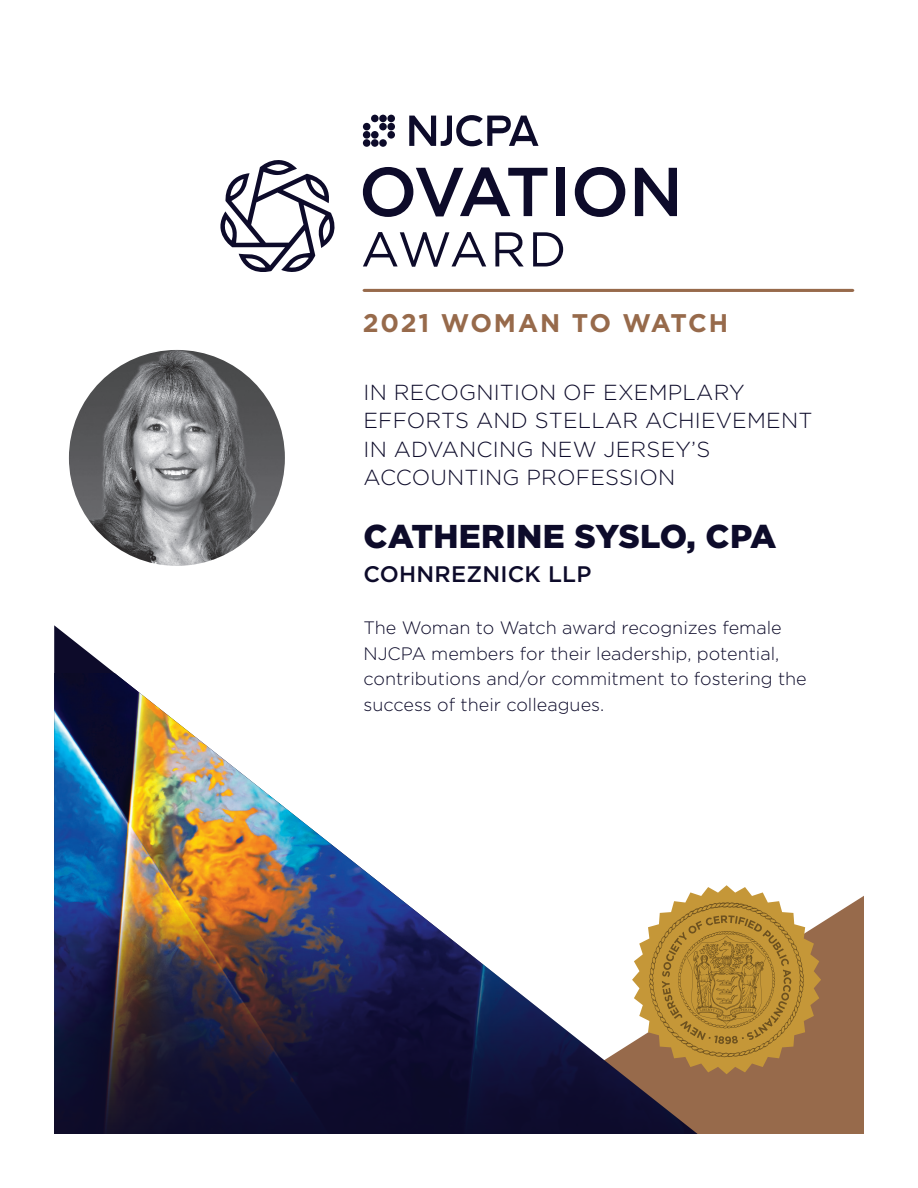
<style>
.page{position:relative;width:918px;height:1188px;background:#fff}
.page>*{position:absolute;margin:0;border:0;box-sizing:border-box;transform-origin:0 0}
.t1{font:900 33px "Gotham";letter-spacing:.01em;color:#0d0b2a}
.t2{font:700 25.5px "Gotham";letter-spacing:.07em;color:#976a4b}
.AWARD_RECIPIENT{font:500 22.5px "Gotham";letter-spacing:.01em;color:#0d0b2a}
.t3{font:300 21.75px/28.5px "Gotham";letter-spacing:.01em;color:#0d0b2a}
.QUOTES{font:300 18px/25.5px "Gotham";color:#0d0b2a}
</style>
<div class="page">
<div style="left:698px;top:896px;width:166px;height:238px;background:#976a4b"></div>
<svg style="left:54px;top:625px;width:644px;height:509px"></svg>
<img style="left:54px;top:673px;width:629px;height:461px">
<img style="left:69px;top:350px;width:216px;height:216px;border-radius:108px">
<div style="left:387px;top:115px;width:8px;height:7px;background:#0d0b2a;border-radius:50%"></div>
<div style="left:379px;top:115px;width:8px;height:7px;background:#0d0b2a;border-radius:50%"></div>
<div style="left:371px;top:115px;width:8px;height:7px;background:#0d0b2a;border-radius:50%"></div>
<hr style="left:363px;top:289px;width:491px;height:3px;background:#976a4b;border-radius:2px">
<div style="left:387px;top:123px;width:8px;height:7px;background:#0d0b2a;border-radius:50%"></div>
<div style="left:379px;top:123px;width:8px;height:7px;background:#0d0b2a;border-radius:50%"></div>
<div style="left:363px;top:123px;width:7px;height:7px;background:#0d0b2a;border-radius:50%"></div>
<svg style="left:635px;top:168px;width:42px;height:48px"></svg>
<div style="left:387px;top:131px;width:8px;height:8px;background:#0d0b2a;border-radius:50%"></div>
<div style="left:371px;top:131px;width:8px;height:8px;background:#0d0b2a;border-radius:50%"></div>
<div style="left:363px;top:131px;width:7px;height:8px;background:#0d0b2a;border-radius:50%"></div>
<div style="left:379px;top:139px;width:8px;height:8px;background:#0d0b2a;border-radius:50%"></div>
<div style="left:371px;top:139px;width:8px;height:8px;background:#0d0b2a;border-radius:50%"></div>
<div style="left:363px;top:139px;width:7px;height:8px;background:#0d0b2a;border-radius:50%"></div>
<svg style="left:409px;top:115px;width:130px;height:31px"></svg>
<svg style="left:363px;top:167px;width:184px;height:50px"></svg>
<div style="left:556px;top:168px;width:9px;height:48px;background:#0d0b2a"></div>
<svg style="left:575px;top:167px;width:50px;height:50px"></svg>
<svg style="left:363px;top:232px;width:123px;height:35px"></svg>
<svg style="left:495px;top:232px;width:29px;height:34px"></svg>
<svg style="left:533px;top:232px;width:30px;height:34px"></svg>
<svg style="left:220px;top:160px;width:115px;height:112px"></svg>
<svg style="left:632px;top:885px;width:189px;height:189px;background:#bd9853"></svg>
<h2 class="t2" style="left:363px;top:306px;width:367px">2021 WOMAN TO WATCH</h2>
<p class="t3" style="left:364px;top:377px;width:450px">IN RECOGNITION OF EXEMPLARY<br>EFFORTS AND STELLAR ACHIEVEMENT<br>IN ADVANCING NEW JERSEY’S<br>ACCOUNTING PROFESSION</p>
<p class="t1" style="left:364px;top:514px;width:414px">CATHERINE SYSLO, CPA</p>
<p class="AWARD_RECIPIENT" style="left:364px;top:559px;width:229px">COHNREZNICK LLP</p>
<p class="QUOTES" style="left:364px;top:615px;width:445px">The Woman to Watch award recognizes female NJCPA members for their leadership, potential, contributions and/or commitment to fostering the success of their colleagues.</p>
</div>
